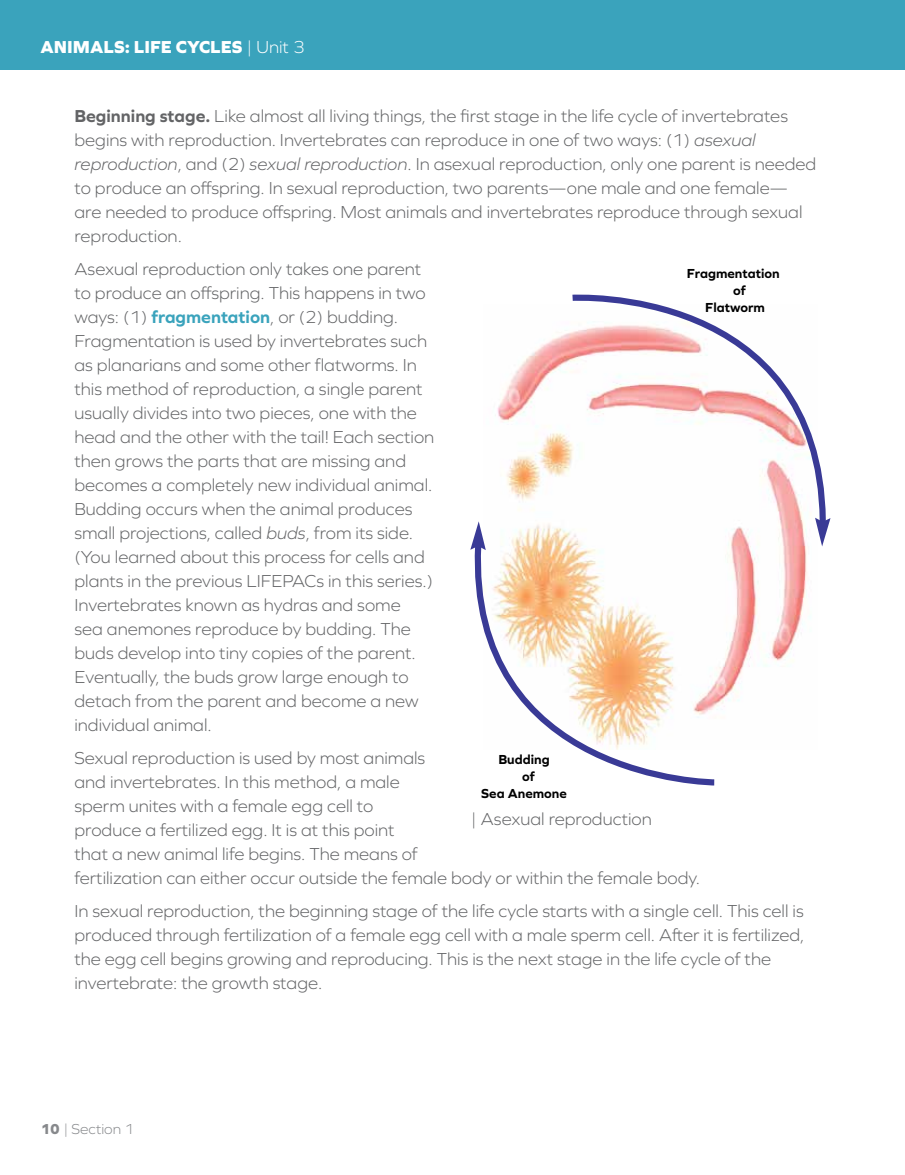
<style>
.page{position:relative;width:905px;height:1175px;background:#fff}
.page>*{position:absolute;margin:0;border:0;box-sizing:border-box;transform-origin:0 0}
.t1{font:300 18px/24px "Graphie";color:#636466}
.t2{font:800 18px "Graphie";color:#fff}
.t3{font:300 15px "Graphie";color:#87898c}
.t4{font:700 13.65px "Graphie";color:#000}
.s1{font-weight:300}
.s2{font-weight:700}
.s3{font-style:italic}
.s4{font-weight:700;color:#3aa3bc}
.s5{font-weight:800}
</style>
<div class="page">
<img style="left:497px;top:334px;width:313px;height:373px">
<svg style="left:566px;top:294px;width:260px;height:235px"></svg>
<svg style="left:815px;top:518px;width:15px;height:28px"></svg>
<svg style="left:474px;top:521px;width:8px;height:14px"></svg>
<svg style="left:470px;top:535px;width:250px;height:251px"></svg>
<div style="left:0;top:0;width:904px;height:69px;background:#3aa3bc"></div>
<p class="t2" style="left:40px;top:36px;width:266px">ANIMALS: LIFE CYCLES <span class="s1">| Unit 3</span></p>
<p class="t1" style="left:74px;top:103px;width:743px"><span class="s2">Beginning stage.</span> Like almost all living things, the first stage in the life cycle of invertebrates begins with reproduction. Invertebrates can reproduce in one of two ways: (1) <span class="s3">asexual reproduction</span>, and (2) <span class="s3">sexual reproduction</span>. In asexual reproduction, only one parent is needed to produce an offspring. In sexual reproduction, two parents—one male and one female— are needed to produce offspring. Most animals and invertebrates reproduce through sexual reproduction.</p>
<p class="t1" style="left:74px;top:256px;width:361px">Asexual reproduction only takes one parent to produce an offspring. This happens in two ways: (1) <span class="s4">fragmentation</span>, or (2) budding.<br>Fragmentation is used by invertebrates such as planarians and some other flatworms. In this method of reproduction, a single parent usually divides into two pieces, one with the head and the other with the tail! Each section then grows the parts that are missing and becomes a completely new individual animal.<br>Budding occurs when the animal produces small projections, called <span class="s3">buds</span>, from its side. (You learned about this process for cells and plants in the previous LIFEPACs in this series.)<br>Invertebrates known as hydras and some<br>sea anemones reproduce by budding. The buds develop into tiny copies of the parent.<br>Eventually, the buds grow large enough to detach from the parent and become a new individual animal.</p>
<p class="t1" style="left:74px;top:745px;width:627px">Sexual reproduction is used by most animals<br>and invertebrates. In this method, a male<br>sperm unites with a female egg cell to<br>produce a fertilized egg. It is at this point<br>that a new animal life begins. The means of<br>fertilization can either occur outside the female body or within the female body.</p>
<p class="t1" style="left:74px;top:898px;width:731px">In sexual reproduction, the beginning stage of the life cycle starts with a single cell. This cell is produced through fertilization of a female egg cell with a male sperm cell. After it is fertilized, the egg cell begins growing and reproducing. This is the next stage in the life cycle of the invertebrate: the growth stage.</p>
<p class="t4" style="left:686px;top:265px;width:94px">Fragmentation</p>
<p class="t4" style="left:733px;top:282px;width:14px">of</p>
<p class="t4" style="left:705px;top:299px;width:61px">Flatworm</p>
<p class="t4" style="left:498px;top:751px;width:53px">Budding</p>
<p class="t4" style="left:522px;top:768px;width:14px">of</p>
<p class="t4" style="left:481px;top:785px;width:87px">Sea Anemone</p>
<p class="t1" style="left:471px;top:806px;width:183px">| Asexual reproduction</p>
<p class="t3" style="left:40px;top:1120px;width:95px"><span class="s5">10</span> | Section 1</p>
</div>
